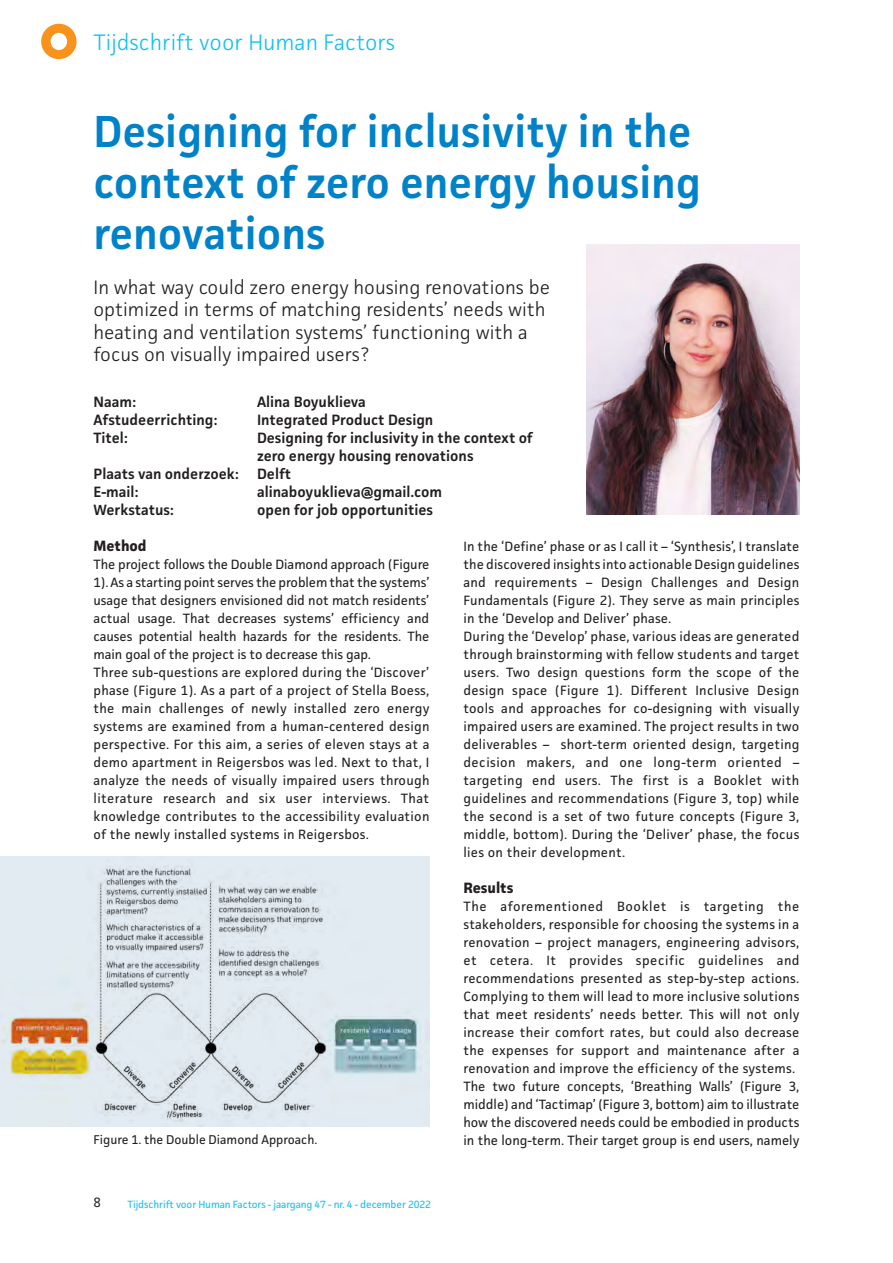
<style>
.page{position:relative;width:893px;height:1263px;background:#fff}
.page>*{position:absolute;margin:0;border:0;box-sizing:border-box;transform-origin:0 0}
.kop_blauw_TvE{font:600 45px/51px "Facit";color:#0082c8}
.t1{font:300 22.5px "Facit";color:#15c0f2}
.intro_TvE{font:300 19.5px/22.5px "Facit";color:#231f20}
.auteurs_TvE{font:600 15px/18px "Facit";color:#231f20}
.kop1_TvE{font:700 15px "Facit";color:#231f20}
.basistekst_TvE{font:13.5px/18px "Facit";letter-spacing:.01em;color:#231f20;text-align:justify}
.bijschrift-onder_TvE{font:12.75px "Facit";color:#231f20}
.t2{font:10.5px "Facit";letter-spacing:-.01em;color:#15c0f2}
</style>
<div class="page">
<svg style="left:41px;top:24px;width:36px;height:35px"></svg>
<img style="left:587px;top:245px;width:212px;height:270px">
<img style="left:0;top:857px;width:429px;height:270px">
<h2 class="t1" style="left:94px;top:28px;width:303px">Tijdschrift voor Human Factors</h2>
<p class="kop_blauw_TvE" style="left:94px;top:105px;width:609px">Designing for inclusivity in the context of zero energy housing renovations</p>
<p class="intro_TvE" style="left:94px;top:275px;width:458px">In what way could zero energy housing renovations be optimized in terms of matching residents’ needs with heating and ventilation systems’ functioning with a focus on visually impaired users?</p>
<p class="auteurs_TvE" style="left:94px;top:392px;width:44px">Naam:</p>
<p class="auteurs_TvE" style="left:257px;top:392px;width:110px">Alina Boyuklieva</p>
<p class="auteurs_TvE" style="left:94px;top:410px;width:126px">Afstudeerrichting:</p>
<p class="auteurs_TvE" style="left:257px;top:410px;width:178px">Integrated Product Design</p>
<p class="auteurs_TvE" style="left:94px;top:428px;width:36px">Titel:</p>
<p class="auteurs_TvE" style="left:257px;top:428px;width:277px">Designing for inclusivity in the context of zero energy housing renovations</p>
<p class="auteurs_TvE" style="left:94px;top:464px;width:199px">Plaats van onderzoek: Delft</p>
<p class="auteurs_TvE" style="left:94px;top:482px;width:47px">E-mail:</p>
<p class="auteurs_TvE" style="left:257px;top:482px;width:186px">alinaboyuklieva@gmail.com</p>
<p class="auteurs_TvE" style="left:94px;top:500px;width:82px">Werkstatus:</p>
<p class="auteurs_TvE" style="left:257px;top:500px;width:177px">open for job opportunities</p>
<p class="kop1_TvE" style="left:94px;top:536px;width:55px">Method</p>
<p class="basistekst_TvE" style="left:94px;top:555px;width:337px">The project follows the Double Diamond approach (Figure 1). As a starting point serves the problem that the systems’ usage that designers envisioned did not match residents’ actual usage. That decreases systems’ efficiency and causes potential health hazards for the residents. The main goal of the project is to decrease this gap.</p>
<p class="basistekst_TvE" style="left:94px;top:663px;width:337px">Three sub-questions are explored during the ‘Discover’ phase (Figure 1). As a part of a project of Stella Boess, the main challenges of newly installed zero energy systems are examined from a human-centered design perspective. For this aim, a series of eleven stays at a demo apartment in Reigersbos was led. Next to that, I analyze the needs of visually impaired users through literature research and six user interviews. That knowledge contributes to the accessibility evaluation of the newly installed systems in Reigersbos.</p>
<p class="basistekst_TvE" style="left:463px;top:537px;width:337px">In the ‘Define’ phase or as I call it – ‘Synthesis’, I translate the discovered insights into actionable Design guidelines and requirements – Design Challenges and Design Fundamentals (Figure 2). They serve as main principles in the ‘Develop and Deliver’ phase.</p>
<p class="basistekst_TvE" style="left:463px;top:627px;width:337px">During the ‘Develop’ phase, various ideas are generated through brainstorming with fellow students and target users. Two design questions form the scope of the design space (Figure 1). Different Inclusive Design tools and approaches for co-designing with visually impaired users are examined. The project results in two deliverables – short-term oriented design, targeting decision makers, and one long-term oriented – targeting end users. The first is a Booklet with guidelines and recommendations (Figure 3, top) while the second is a set of two future concepts (Figure 3, middle, bottom). During the ‘Deliver’ phase, the focus lies on their development.</p>
<p class="kop1_TvE" style="left:463px;top:878px;width:51px">Results</p>
<p class="basistekst_TvE" style="left:463px;top:897px;width:338px">The aforementioned Booklet is targeting the stakeholders, responsible for choosing the systems in a renovation – project managers, engineering advisors, et cetera. It provides specific guidelines and recommendations presented as step-by-step actions.<br>Complying to them will lead to more inclusive solutions that meet residents’ needs better. This will not only increase their comfort rates, but could also decrease the expenses for support and maintenance after a renovation and improve the efficiency of the systems.</p>
<p class="basistekst_TvE" style="left:463px;top:1077px;width:337px">The two future concepts, ‘Breathing Walls’ (Figure 3, middle) and ‘Tactimap’ (Figure 3, bottom) aim to illustrate how the discovered needs could be embodied in products</p>
<p class="bijschrift-onder_TvE" style="left:94px;top:1131px;width:225px">Figure 1. the Double Diamond Approach.</p>
<p class="basistekst_TvE" style="left:463px;top:1131px;width:337px">in the long-term. Their target group is end users, namely</p>
<p class="basistekst_TvE" style="left:94px;top:1193px;width:9px">8</p>
<p class="t2" style="left:128px;top:1197px;width:305px">Tijdschrift voor Human Factors - jaargang 47 - nr. 4 - december 2022</p>
</div>
